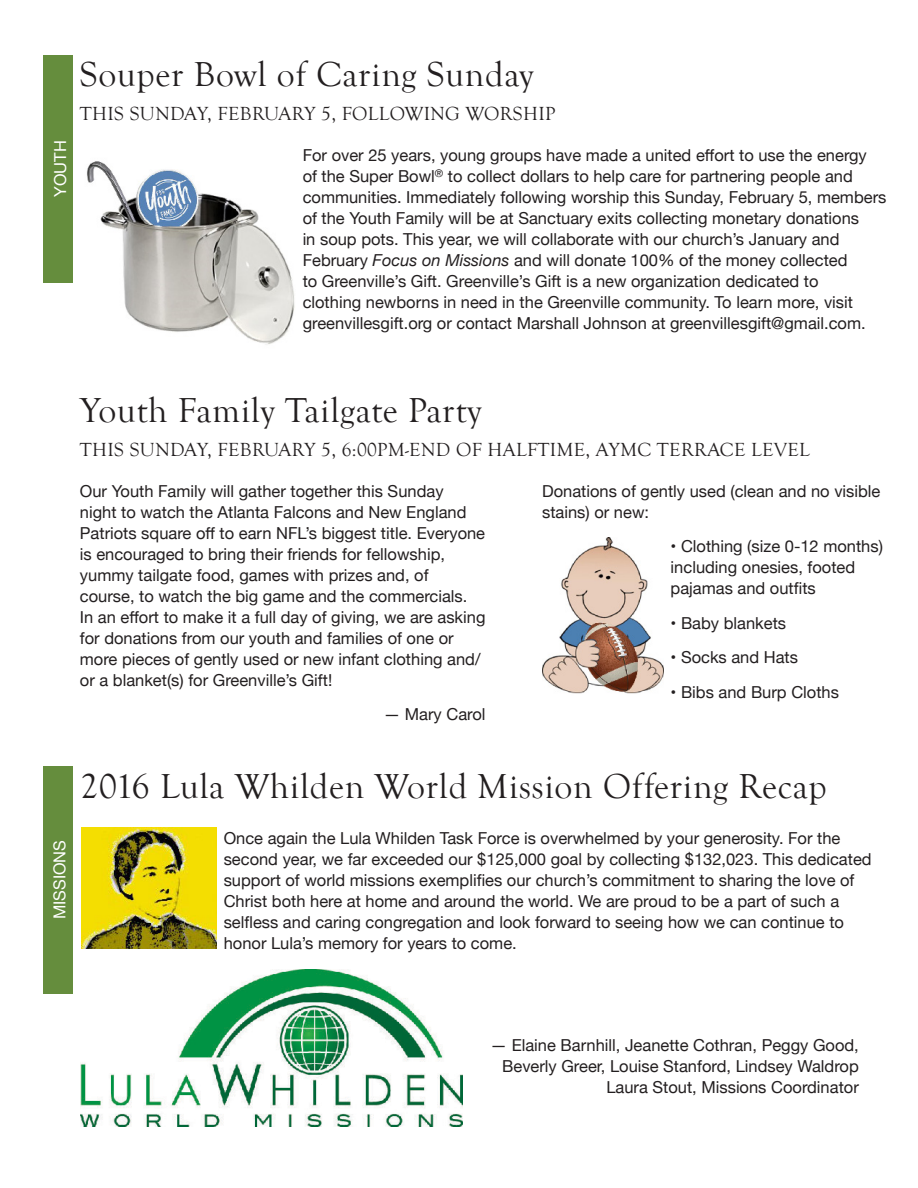
<style>
.page{position:relative;width:918px;height:1188px;background:#fff}
.page>*{position:absolute;margin:0;border:0;box-sizing:border-box;transform-origin:0 0}
.Article_Title{font:35.7px "Goudy Old Style T";letter-spacing:.02em;color:#231f20}
.Article_subtitle{font:19.5px "Goudy Old Style T";letter-spacing:.02em;color:#231f20}
.t1{font:16.5px/21px "Helvetica Neue";color:#231f20}
.acts_of_kindness__et{font:16.5px "Helvetica Neue";color:#fff}
.s1{font-style:italic}
</style>
<div class="page">
<svg style="left:43px;top:55px;width:1px;height:227px"></svg>
<div style="left:44px;top:55px;width:29px;height:227px;background:#658d3d"></div>
<div style="left:43px;top:766px;width:29px;height:228px;background:#658d3d"></div>
<img style="left:87px;top:161px;width:208px;height:184px">
<img style="left:543px;top:538px;width:121px;height:156px">
<img style="left:82px;top:828px;width:135px;height:120px">
<img style="left:81px;top:970px;width:382px;height:156px">
<p class="acts_of_kindness__et" style="left:49px;top:197px;width:58px;rotate:-90deg">YOUTH</p>
<p class="Article_Title" style="left:80px;top:55px;width:455px">Souper Bowl of Caring Sunday</p>
<p class="Article_subtitle" style="left:80px;top:103px;width:477px">THIS SUNDAY, FEBRUARY 5, FOLLOWING WORSHIP</p>
<p class="t1" style="left:303px;top:146px;width:585px">For over 25 years, young groups have made a united effort to use the energy<br>of the Super Bowl<sup>®</sup> to collect dollars to help care for partnering people and communities. Immediately following worship this Sunday, February 5, members of the Youth Family will be at Sanctuary exits collecting monetary donations<br>in soup pots. This year, we will collaborate with our church’s January and February <span class="s1">Focus on Missions</span> and will donate 100% of the money collected<br>to Greenville’s Gift. Greenville’s Gift is a new organization dedicated to<br>clothing newborns in need in the Greenville community. To learn more, visit greenvillesgift.org or contact Marshall Johnson at greenvillesgift@gmail.com.</p>
<p class="Article_Title" style="left:80px;top:391px;width:403px">Youth Family Tailgate Party</p>
<p class="Article_subtitle" style="left:80px;top:439px;width:731px">THIS SUNDAY, FEBRUARY 5, 6:00PM-END OF HALFTIME, AYMC TERRACE LEVEL</p>
<p class="t1" style="left:80px;top:481px;width:407px">Our Youth Family will gather together this Sunday<br>night to watch the Atlanta Falcons and New England Patriots square off to earn NFL’s biggest title. Everyone is encouraged to bring their friends for fellowship, yummy tailgate food, games with prizes and, of course, to watch the big game and the commercials.<br>In an effort to make it a full day of giving, we are asking for donations from our youth and families of one or more pieces of gently used or new infant clothing and/ or a blanket(s) for Greenville’s Gift!</p>
<p class="t1" style="left:384px;top:705px;width:103px">— Mary Carol</p>
<p class="t1" style="left:542px;top:481px;width:340px">Donations of gently used (clean and no visible stains) or new:</p>
<p class="t1" style="left:671px;top:537px;width:214px">• Clothing (size 0-12 months) including onesies, footed pajamas and outfits</p>
<p class="t1" style="left:671px;top:613px;width:117px">• Baby blankets</p>
<p class="t1" style="left:671px;top:648px;width:129px">• Socks and Hats</p>
<p class="t1" style="left:671px;top:682px;width:170px">• Bibs and Burp Cloths</p>
<p class="acts_of_kindness__et" style="left:48px;top:919px;width:81px;rotate:-90deg">MISSIONS</p>
<p class="Article_Title" style="left:81px;top:766px;width:748px">2016 Lula Whilden World Mission Offering Recap</p>
<p class="t1" style="left:224px;top:829px;width:649px">Once again the Lula Whilden Task Force is overwhelmed by your generosity. For the second year, we far exceeded our $125,000 goal by collecting $132,023. This dedicated support of world missions exemplifies our church’s commitment to sharing the love of Christ both here at home and around the world. We are proud to be a part of such a selfless and caring congregation and look forward to seeing how we can continue to honor Lula’s memory for years to come.</p>
<p class="t1" style="left:491px;top:1036px;width:370px;text-align:right">— Elaine Barnhill, Jeanette Cothran, Peggy Good,<br>Beverly Greer, Louise Stanford, Lindsey Waldrop<br>Laura Stout, Missions Coordinator</p>
</div>
